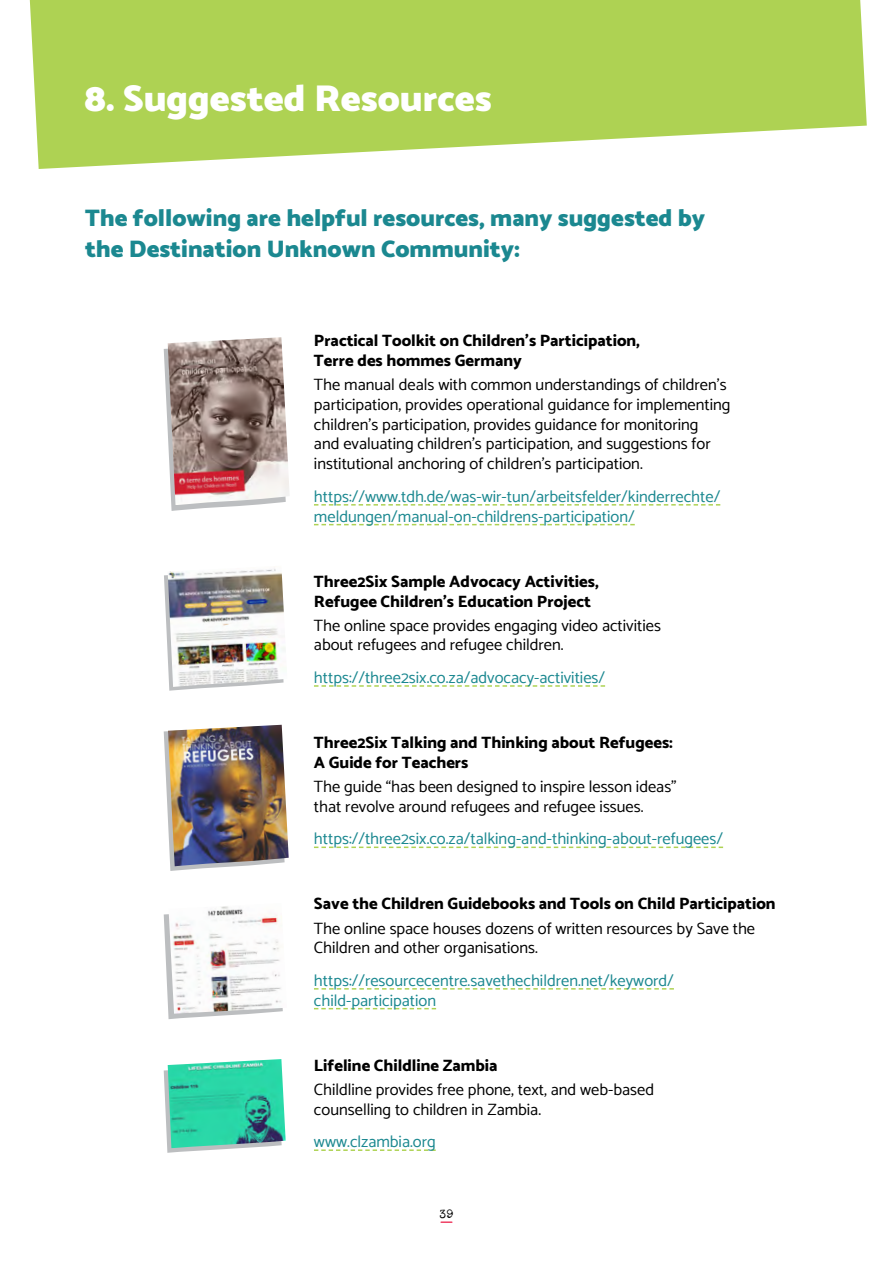
<style>
.page{position:relative;width:893px;height:1263px;background:#fff}
.page>*{position:absolute;margin:0;border:0;box-sizing:border-box;transform-origin:0 0}
.t1{font:900 37.5px "Catamaran";color:#fff}
.large_text{font:900 24px/31.5px "Catamaran";color:#1b8890}
.body{font:16.5px/19.8px "Catamaran";color:#000}
.body-2{font:16.5px/19.8px "Catamaran";color:#1b8890}
.body-3{font:800 16.5px/19.8px "Catamaran";color:#000}
.t2{font:12px "Special Elite";color:#000}
</style>
<div class="page">
<svg style="left:441px;top:1221px;width:11px;height:2px"></svg>
<svg style="left:30px;top:0;width:837px;height:169px;background:#b8d86a"></svg>
<svg style="left:314px;top:504px;width:406px;height:2px"></svg>
<svg style="left:314px;top:524px;width:321px;height:1px"></svg>
<svg style="left:314px;top:685px;width:291px;height:2px"></svg>
<svg style="left:314px;top:846px;width:409px;height:2px"></svg>
<svg style="left:314px;top:988px;width:360px;height:1px"></svg>
<svg style="left:314px;top:1008px;width:122px;height:1px"></svg>
<svg style="left:314px;top:1149px;width:122px;height:2px"></svg>
<svg style="left:164px;top:343px;width:86px;height:168px"></svg>
<img style="left:168px;top:337px;width:121px;height:168px">
<svg style="left:164px;top:731px;width:75px;height:140px"></svg>
<img style="left:168px;top:725px;width:121px;height:141px">
<svg style="left:164px;top:914px;width:82px;height:105px"></svg>
<img style="left:169px;top:906px;width:114px;height:108px">
<svg style="left:164px;top:1065px;width:76px;height:88px"></svg>
<img style="left:168px;top:1059px;width:118px;height:89px">
<svg style="left:164px;top:575px;width:56px;height:116px"></svg>
<img style="left:168px;top:568px;width:117px;height:119px">
<h1 class="t1" style="left:84px;top:70px;width:409px">8. Suggested Resources</h1>
<p class="large_text" style="left:85px;top:201px;width:622px">The following are helpful resources, many suggested by the Destination Unknown Community:</p>
<p class="body-3" style="left:314px;top:330px;width:328px">Practical Toolkit on Children’s Participation,<br>Terre des hommes Germany</p>
<p class="body" style="left:314px;top:374px;width:418px">The manual deals with common understandings of children’s participation, provides operational guidance for implementing children’s participation, provides guidance for monitoring<br>and evaluating children’s participation, and suggestions for institutional anchoring of children’s participation.</p>
<p class="body-2" style="left:314px;top:486px;width:408px">https://www.tdh.de/was-wir-tun/arbeitsfelder/kinderrechte/ meldungen/manual-on-childrens-participation/</p>
<p class="body-3" style="left:314px;top:571px;width:286px">Three2Six Sample Advocacy Activities,<br>Refugee Children’s Education Project</p>
<p class="body" style="left:314px;top:615px;width:348px">The online space provides engaging video activities about refugees and refugee children.</p>
<p class="body-2" style="left:314px;top:667px;width:293px">https://three2six.co.za/advocacy-activities/</p>
<p class="body-3" style="left:314px;top:732px;width:361px">Three2Six Talking and Thinking about Refugees:<br>A Guide for Teachers</p>
<p class="body" style="left:314px;top:776px;width:364px">The guide “has been designed to inspire lesson ideas” that revolve around refugees and refugee issues.</p>
<p class="body-2" style="left:314px;top:828px;width:411px">https://three2six.co.za/talking-and-thinking-about-refugees/</p>
<p class="body-3" style="left:314px;top:893px;width:463px">Save the Children Guidebooks and Tools on Child Participation</p>
<p class="body" style="left:314px;top:918px;width:443px">The online space houses dozens of written resources by Save the<br>Children and other organisations.</p>
<p class="body-2" style="left:314px;top:970px;width:361px">https://resourcecentre.savethechildren.net/keyword/ child-participation</p>
<p class="body-3" style="left:314px;top:1055px;width:185px">Lifeline Childline Zambia</p>
<p class="body" style="left:314px;top:1079px;width:342px">Childline provides free phone, text, and web-based counselling to children in Zambia.</p>
<p class="body-2" style="left:314px;top:1131px;width:123px">www.clzambia.org</p>
<p class="t2" style="left:440px;top:1206px;width:15px">39</p>
</div>
